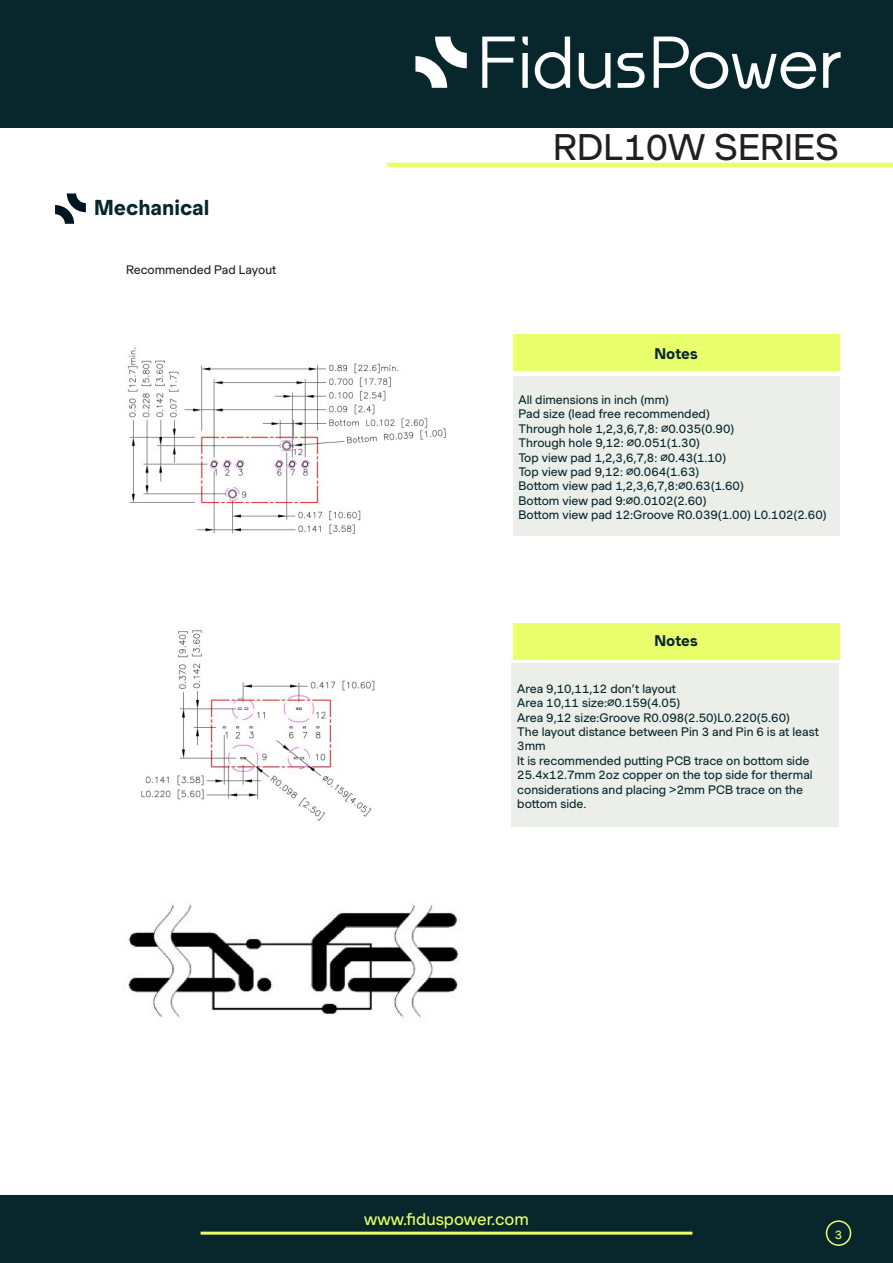
<style>
.page{position:relative;width:893px;height:1263px;background:#fff}
.page>*{position:absolute;margin:0;border:0;box-sizing:border-box;transform-origin:0 0}
.Other_Page_Part_Number{font:36px "Muoto";color:#231f20}
.Green_Titles{font:700 21px "Muoto";color:#07272d}
.t1{font:16.5px "Muoto";color:#eaff6c}
.Data_On_Left{font:700 15px "Muoto";color:#07272d}
.Data_Input{font:12px/14.4px "Muoto";color:#07272d}
.Data_On_Left-2{font:12px "Muoto";color:#231f20}
.Data_On_Left-3{font:12px "Muoto";color:#eaff6c}
</style>
<div class="page">
<div style="left:0;top:0;width:893px;height:128px;background:#07272d"></div>
<div style="left:0;top:1196px;width:893px;height:67px;background:#07272d"></div>
<hr style="left:201px;top:1231px;width:491px;height:3px;background:#eaff6c">
<div style="left:826px;top:1220px;width:25px;height:26px;border:2px solid #eaff6c;border-radius:50%"></div>
<svg style="left:55px;top:193px;width:31px;height:31px"></svg>
<img style="left:127px;top:347px;width:319px;height:187px">
<img style="left:141px;top:630px;width:234px;height:191px">
<hr style="left:387px;top:163px;width:506px;height:4px;background:#eaff6c">
<div style="left:513px;top:376px;width:326px;height:160px;background:#eceeea"></div>
<div style="left:513px;top:334px;width:326px;height:37px;background:#eaff6c"></div>
<div style="left:512px;top:663px;width:327px;height:163px;background:#eceeea"></div>
<div style="left:513px;top:623px;width:326px;height:36px;background:#eaff6c"></div>
<svg style="left:482px;top:37px;width:33px;height:51px"></svg>
<svg style="left:522px;top:37px;width:6px;height:51px"></svg>
<svg style="left:535px;top:37px;width:35px;height:52px"></svg>
<svg style="left:579px;top:53px;width:31px;height:36px"></svg>
<svg style="left:617px;top:53px;width:28px;height:35px"></svg>
<svg style="left:654px;top:37px;width:162px;height:52px"></svg>
<svg style="left:823px;top:52px;width:18px;height:36px"></svg>
<svg style="left:415px;top:37px;width:52px;height:51px"></svg>
<img style="left:128px;top:904px;width:331px;height:114px">
<p class="Green_Titles" style="left:94px;top:191px;width:117px">Mechanical</p>
<p class="Data_On_Left-2" style="left:126px;top:261px;width:152px">Recommended Pad Layout</p>
<p class="Other_Page_Part_Number" style="left:553px;top:121px;width:287px">RDL10W SERIES</p>
<p class="Data_On_Left" style="left:654px;top:343px;width:45px">Notes</p>
<p class="Data_Input" style="left:519px;top:392px;width:152px">All dimensions in inch (mm)</p>
<p class="Data_Input" style="left:519px;top:407px;width:193px">Pad size (lead free recommended)</p>
<p class="Data_Input" style="left:519px;top:421px;width:217px">Through hole 1,2,3,6,7,8: ∅0.035(0.90)</p>
<p class="Data_Input" style="left:519px;top:436px;width:183px">Through hole 9,12: ∅0.051(1.30)</p>
<p class="Data_Input" style="left:519px;top:450px;width:209px">Top view pad 1,2,3,6,7,8: ∅0.43(1.10)</p>
<p class="Data_Input" style="left:519px;top:464px;width:182px">Top view pad 9,12: ∅0.064(1.63)</p>
<p class="Data_Input" style="left:519px;top:479px;width:227px">Bottom view pad 1,2,3,6,7,8:∅0.63(1.60)</p>
<p class="Data_Input" style="left:519px;top:493px;width:190px">Bottom view pad 9:∅0.0102(2.60)</p>
<p class="Data_Input" style="left:519px;top:508px;width:310px">Bottom view pad 12:Groove R0.039(1.00) L0.102(2.60)</p>
<p class="Data_On_Left" style="left:654px;top:630px;width:45px">Notes</p>
<p class="Data_Input" style="left:517px;top:681px;width:160px">Area 9,10,11,12 don’t layout</p>
<p class="Data_Input" style="left:517px;top:695px;width:165px">Area 10,11 size:∅0.159(4.05)</p>
<p class="Data_Input" style="left:517px;top:710px;width:274px">Area 9,12 size:Groove R0.098(2.50)L0.220(5.60)</p>
<p class="Data_Input" style="left:517px;top:724px;width:303px">The layout distance between Pin 3 and Pin 6 is at least<br>3mm</p>
<p class="Data_Input" style="left:517px;top:753px;width:294px">It is recommended putting PCB trace on bottom side</p>
<p class="Data_Input" style="left:517px;top:767px;width:297px">25.4x12.7mm 2oz copper on the top side for thermal considerations and placing &gt;2mm PCB trace on the bottom side.</p>
<h3 class="t1" style="left:364px;top:1207px;width:166px">www.fiduspower.com</h3>
<p class="Data_On_Left-3" style="left:835px;top:1226px;width:9px">3</p>
</div>
